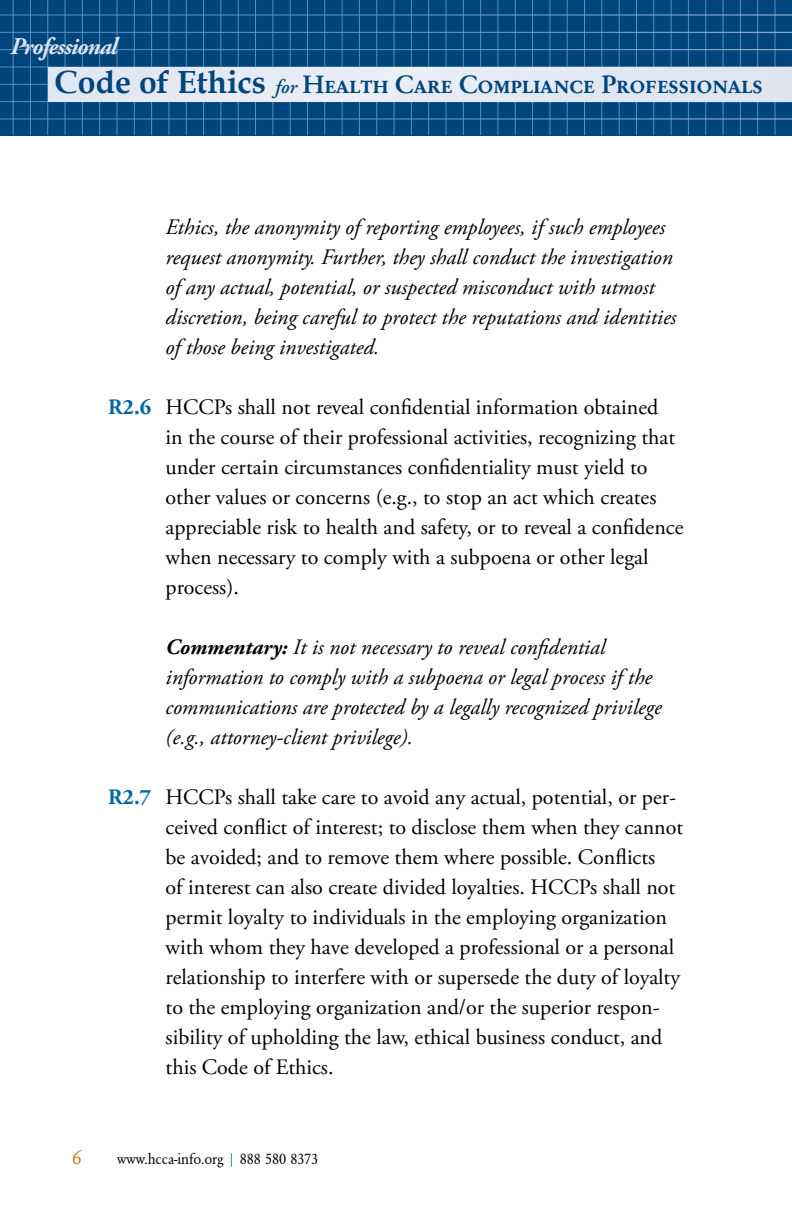
<style>
.page{position:relative;width:792px;height:1224px;background:#fff}
.page>*{position:absolute;margin:0;border:0;box-sizing:border-box;transform-origin:0 0}
.t1{font:26px "Garamond Original Caps Medium";color:#00457c}
.t2{font:italic 700 24px "Adobe Garamond Pro";letter-spacing:-.04em;color:#dbe3f0}
.t3{font:22px/30px "Adobe Garamond Pro";color:#000}
.t4{font:italic 22px/30px "Adobe Garamond Pro";color:#000}
.t5{font:22px "Garamond Original Caps Regular";color:#d77d2a}
.t6{font:condensed 16px "Garamond Std";letter-spacing:-.005em;color:#000}
.s1{font-family:"Book Antiqua";font-weight:700;font-size:32px}
.s2{font-family:"Adobe Garamond Pro";font-weight:600;font-style:italic;font-size:20px}
.s3{font-weight:700;color:#0065a4}
.s4{font-weight:700}
.s5{color:#0065a4}
</style>
<div class="page">
<div style="left:0;top:0;width:792px;height:135px;background:#00457c"></div>
<hr style="left:13px;top:0;width:1px;height:135px;background:#5a90c2">
<hr style="left:30px;top:0;width:1px;height:135px;background:#5a90c2">
<hr style="left:47px;top:0;width:1px;height:135px;background:#5a90c2">
<hr style="left:65px;top:0;width:1px;height:135px;background:#5a90c2">
<hr style="left:82px;top:0;width:1px;height:135px;background:#5a90c2">
<hr style="left:99px;top:0;width:1px;height:135px;background:#5a90c2">
<hr style="left:117px;top:0;width:1px;height:135px;background:#5a90c2">
<hr style="left:134px;top:0;width:1px;height:135px;background:#5a90c2">
<hr style="left:151px;top:0;width:1px;height:135px;background:#5a90c2">
<hr style="left:168px;top:0;width:1px;height:135px;background:#5a90c2">
<hr style="left:186px;top:0;width:1px;height:135px;background:#5a90c2">
<hr style="left:203px;top:0;width:1px;height:135px;background:#5a90c2">
<hr style="left:220px;top:0;width:1px;height:135px;background:#5a90c2">
<hr style="left:238px;top:0;width:1px;height:135px;background:#5a90c2">
<hr style="left:255px;top:0;width:1px;height:135px;background:#5a90c2">
<hr style="left:272px;top:0;width:1px;height:135px;background:#5a90c2">
<hr style="left:290px;top:0;width:1px;height:135px;background:#5a90c2">
<hr style="left:307px;top:0;width:1px;height:135px;background:#5a90c2">
<hr style="left:324px;top:0;width:1px;height:135px;background:#5a90c2">
<hr style="left:342px;top:0;width:1px;height:135px;background:#5a90c2">
<hr style="left:359px;top:0;width:1px;height:135px;background:#5a90c2">
<hr style="left:376px;top:0;width:1px;height:135px;background:#5a90c2">
<hr style="left:394px;top:0;width:1px;height:135px;background:#5a90c2">
<hr style="left:411px;top:0;width:1px;height:135px;background:#5a90c2">
<hr style="left:428px;top:0;width:1px;height:135px;background:#5a90c2">
<hr style="left:445px;top:0;width:1px;height:135px;background:#5a90c2">
<hr style="left:463px;top:0;width:1px;height:135px;background:#5a90c2">
<hr style="left:480px;top:0;width:1px;height:135px;background:#5a90c2">
<hr style="left:497px;top:0;width:1px;height:135px;background:#5a90c2">
<hr style="left:515px;top:0;width:1px;height:135px;background:#5a90c2">
<hr style="left:532px;top:0;width:1px;height:135px;background:#5a90c2">
<hr style="left:549px;top:0;width:1px;height:135px;background:#5a90c2">
<hr style="left:567px;top:0;width:1px;height:135px;background:#5a90c2">
<hr style="left:584px;top:0;width:1px;height:135px;background:#5a90c2">
<hr style="left:601px;top:0;width:1px;height:135px;background:#5a90c2">
<hr style="left:619px;top:0;width:1px;height:135px;background:#5a90c2">
<hr style="left:636px;top:0;width:1px;height:135px;background:#5a90c2">
<hr style="left:653px;top:0;width:1px;height:135px;background:#5a90c2">
<hr style="left:671px;top:0;width:1px;height:135px;background:#5a90c2">
<hr style="left:688px;top:0;width:1px;height:135px;background:#5a90c2">
<hr style="left:705px;top:0;width:1px;height:135px;background:#5a90c2">
<hr style="left:723px;top:0;width:1px;height:135px;background:#5a90c2">
<hr style="left:740px;top:0;width:1px;height:135px;background:#5a90c2">
<hr style="left:757px;top:0;width:1px;height:135px;background:#5a90c2">
<hr style="left:774px;top:0;width:1px;height:135px;background:#5a90c2">
<hr style="left:0;top:15px;width:792px;height:1px;background:#fff">
<hr style="left:0;top:32px;width:792px;height:1px;background:#fff">
<hr style="left:0;top:49px;width:792px;height:1px;background:#fff">
<hr style="left:0;top:118px;width:792px;height:1px;background:#fff">
<hr style="left:0;top:84px;width:792px;height:1px;background:#fff">
<hr style="left:0;top:66px;width:792px;height:1px;background:#fff">
<hr style="left:0;top:101px;width:792px;height:1px;background:#fff">
<div style="left:45px;top:54px;width:747px;height:57px;background:#0a394a;opacity:.1"></div>
<div style="left:48px;top:68px;width:744px;height:33px;background:#e4e9f4"></div>
<p class="t2" style="left:10px;top:32px;width:108px">Professional</p>
<p class="t1" style="left:55px;top:69px;width:710px"><span class="s1">Code of Ethics</span> <span class="s2">for</span> Health Care Compliance Professionals</p>
<p class="t4" style="left:166px;top:213px;width:512px">Ethics, the anonymity of reporting employees, if such employees request anonymity. Further, they shall conduct the investigation of any actual, potential, or suspected misconduct with utmost discretion, being careful to protect the reputations and identities of those being investigated.</p>
<p class="t3" style="left:166px;top:393px;width:519px;text-indent:-58px"><span class="s3">R2.6</span> HCCPs shall not reveal confidential information obtained<br>in the course of their professional activities, recognizing that under certain circumstances confidentiality must yield to other values or concerns (e.g., to stop an act which creates appreciable risk to health and safety, or to reveal a confidence when necessary to comply with a subpoena or other legal process).</p>
<p class="t4" style="left:166px;top:633px;width:498px"><span class="s4">Commentary:</span> It is not necessary to reveal confidential information to comply with a subpoena or legal process if the communications are protected by a legally recognized privilege (e.g., attorney-client privilege).</p>
<p class="t3" style="left:166px;top:783px;width:519px;text-indent:-58px"><span class="s3">R2.7</span> HCCPs shall take care to avoid any actual, potential, or per&shy;ceived conflict of interest; to disclose them when they cannot be avoided; and to remove them where possible. Conflicts<br>of interest can also create divided loyalties. HCCPs shall not permit loyalty to individuals in the employing organization with whom they have developed a professional or a personal relationship to interfere with or supersede the duty of loyalty to the employing organization and/or the superior respon&shy;sibility of upholding the law, ethical business conduct, and this Code of Ethics.</p>
<p class="t5" style="left:72px;top:1144px;width:11px">6</p>
<p class="t6" style="left:117px;top:1149px;width:203px">www.hcca-info.org <span class="s5">|</span> 888 580 8373</p>
</div>
